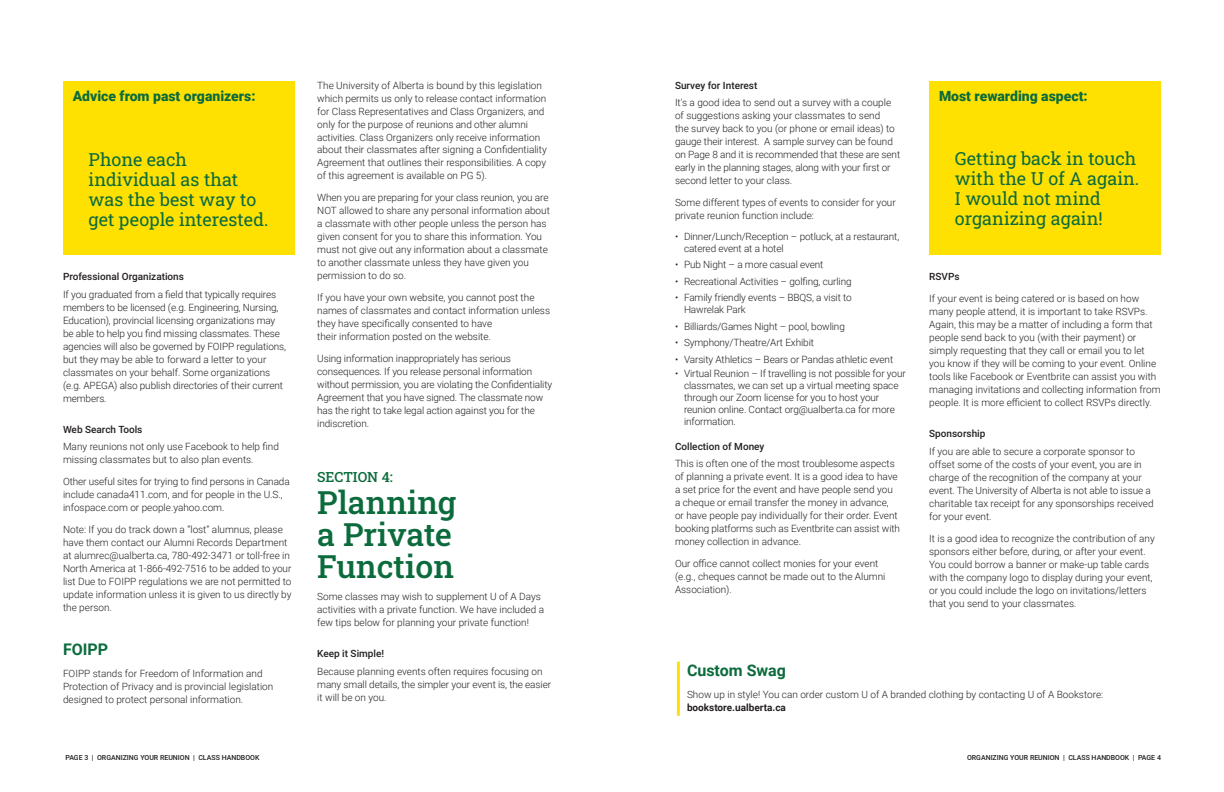
<style>
.page{position:relative;width:1224px;height:792px;background:#fff}
.page>*{position:absolute;margin:0;border:0;box-sizing:border-box;transform-origin:0 0}
.t1{font:500 32px/32px "Roboto Slab";color:#0b6b3c}
.t2{font:18px/20px "Roboto Slab";color:#0b6b3c}
.t3{font:700 16px "Roboto";color:#0b6b3c}
.t4{font:900 14px "Roboto";color:#0b6b3c}
.t5{font:500 14px "Roboto Slab";color:#0b6b3c}
.t6{font:300 10px/13px "Roboto";color:#231f20}
.t7{font:500 10px "Roboto";color:#231f20}
.t8{font:700 10px "Roboto";color:#231f20}
.t9{font:500 7px "Roboto";color:#231f20}
</style>
<div class="page">
<div style="left:929px;top:81px;width:232px;height:174px;background:#ffe101"></div>
<hr style="left:677px;top:662px;width:3px;height:54px;background:#ffe101">
<div style="left:63px;top:81px;width:232px;height:174px;background:#ffe101"></div>
<h3 class="t4" style="left:73px;top:86px;width:184px">Advice from past organizers:</h3>
<h2 class="t2" style="left:89px;top:149px;width:181px">Phone each individual as that was the best way to get people interested.</h2>
<p class="t7" style="left:63px;top:270px;width:123px">Professional Organizations</p>
<p class="t6" style="left:63px;top:287px;width:225px">If you graduated from a field that typically requires members to be licensed (e.g. Engineering, Nursing, Education), provincial licensing organizations may be able to help you find missing classmates. These agencies will also be governed by FOIPP regulations, but they may be able to forward a letter to your classmates on your behalf. Some organizations (e.g. APEGA) also publish directories of their current members.</p>
<p class="t7" style="left:63px;top:422px;width:81px">Web Search Tools</p>
<p class="t6" style="left:63px;top:440px;width:217px">Many reunions not only use Facebook to help find missing classmates but to also plan events.</p>
<p class="t6" style="left:63px;top:475px;width:228px">Other useful sites for trying to find persons in Canada include canada411.com, and for people in the U.S., infospace.com or people.yahoo.com.</p>
<p class="t6" style="left:63px;top:523px;width:230px">Note: If you do track down a “lost” alumnus, please have them contact our Alumni Records Department at alumrec@ualberta.ca, 780-492-3471 or toll-free in North America at 1-866-492-7516 to be added to your list Due to FOIPP regulations we are not permitted to update information unless it is given to us directly by the person.</p>
<h3 class="t3" style="left:63px;top:638px;width:47px">FOIPP</h3>
<p class="t6" style="left:63px;top:667px;width:212px">FOIPP stands for Freedom of Information and<br>Protection of Privacy and is provincial legislation designed to protect personal information.</p>
<p class="t6" style="left:317px;top:78px;width:231px">The University of Alberta is bound by this legislation which permits us only to release contact information for Class Representatives and Class Organizers, and only for the purpose of reunions and other alumni activities. Class Organizers only receive information about their classmates after signing a Confidentiality Agreement that outlines their responsibilities. A copy of this agreement is available on PG 5).</p>
<p class="t6" style="left:317px;top:191px;width:234px">When you are preparing for your class reunion, you are NOT allowed to share any personal information about a classmate with other people unless the person has given consent for you to share this information. You must not give out any information about a classmate to another classmate unless they have given you permission to do so.</p>
<p class="t6" style="left:317px;top:291px;width:234px">If you have your own website, you cannot post the names of classmates and contact information unless they have specifically consented to have<br>their information posted on the website.</p>
<p class="t6" style="left:317px;top:352px;width:236px">Using information inappropriately has serious consequences. If you release personal information without permission, you are violating the Confidentiality Agreement that you have signed. The classmate now has the right to take legal action against you for the indiscretion.</p>
<h3 class="t5" style="left:317px;top:467px;width:77px">SECTION 4:</h3>
<h1 class="t1" style="left:317px;top:486px;width:141px">Planning a Private<br>Function</h1>
<p class="t6" style="left:317px;top:590px;width:228px">Some classes may wish to supplement U of A Days activities with a private function. We have included a few tips below for planning your private function!</p>
<p class="t7" style="left:317px;top:646px;width:68px">Keep it Simple!</p>
<p class="t6" style="left:317px;top:664px;width:235px">Because planning events often requires focusing on many small details, the simpler your event is, the easier it will be on you.</p>
<p class="t7" style="left:675px;top:78px;width:84px">Survey for Interest</p>
<p class="t6" style="left:675px;top:96px;width:227px">It’s a good idea to send out a survey with a couple of suggestions asking your classmates to send<br>the survey back to you (or phone or email ideas) to gauge their interest. A sample survey can be found on Page 8 and it is recommended that these are sent early in the planning stages, along with your first or second letter to your class.</p>
<p class="t6" style="left:675px;top:196px;width:222px">Some different types of events to consider for your private reunion function include:</p>
<p class="t6" style="left:684px;top:230px;width:217px;line-height:12px;text-indent:-9px">• Dinner/Lunch/Reception – potluck, at a restaurant, catered event at a hotel</p>
<p class="t6" style="left:675px;top:258px;width:150px">• Pub Night – a more casual event</p>
<p class="t6" style="left:675px;top:275px;width:178px">• Recreational Activities – golfing, curling</p>
<p class="t6" style="left:684px;top:292px;width:169px;line-height:12px;text-indent:-9px">• Family friendly events – BBQS, a visit to<br>Hawrelak Park</p>
<p class="t6" style="left:675px;top:320px;width:171px">• Billiards/Games Night – pool, bowling</p>
<p class="t6" style="left:675px;top:336px;width:141px">• Symphony/Theatre/Art Exhibit</p>
<p class="t6" style="left:675px;top:353px;width:220px">• Varsity Athletics – Bears or Pandas athletic event</p>
<p class="t6" style="left:684px;top:367px;width:223px;line-height:12px;text-indent:-9px">• Virtual Reunion – If travelling is not possible for your classmates, we can set up a virtual meeting space through our Zoom license for you to host your reunion online. Contact org@ualberta.ca for more information.</p>
<p class="t7" style="left:675px;top:439px;width:91px">Collection of Money</p>
<p class="t6" style="left:675px;top:457px;width:227px">This is often one of the most troublesome aspects of planning a private event. It is a good idea to have a set price for the event and have people send you a cheque or email transfer the money in advance, or have people pay individually for their order. Event booking platforms such as Eventbrite can assist with money collection in advance.</p>
<p class="t6" style="left:675px;top:557px;width:212px">Our office cannot collect monies for your event (e.g., cheques cannot be made out to the Alumni<br>Association).</p>
<h3 class="t4" style="left:939px;top:86px;width:150px">Most rewarding aspect:</h3>
<h2 class="t2" style="left:955px;top:148px;width:186px">Getting back in touch with the U of A again.<br>I would not mind organizing again!</h2>
<p class="t7" style="left:929px;top:270px;width:32px">RSVPs</p>
<p class="t6" style="left:929px;top:292px;width:233px">If your event is being catered or is based on how many people attend, it is important to take RSVPs.<br>Again, this may be a matter of including a form that people send back to you (with their payment) or simply requesting that they call or email you to let you know if they will be coming to your event. Online tools like Facebook or Eventbrite can assist you with managing invitations and collecting information from people. It is more efficient to collect RSVPs directly.</p>
<p class="t7" style="left:929px;top:427px;width:58px">Sponsorship</p>
<p class="t6" style="left:929px;top:444px;width:226px">If you are able to secure a corporate sponsor to offset some of the costs of your event, you are in charge of the recognition of the company at your event. The University of Alberta is not able to issue a charitable tax receipt for any sponsorships received for your event.</p>
<p class="t6" style="left:929px;top:531px;width:227px">It is a good idea to recognize the contribution of any sponsors either before, during, or after your event.<br>You could borrow a banner or make-up table cards with the company logo to display during your event, or you could include the logo on invitations/letters that you send to your classmates.</p>
<h3 class="t3" style="left:687px;top:659px;width:101px">Custom Swag</h3>
<p class="t6" style="left:687px;top:687px;width:418px">Show up in style! You can order custom U of A branded clothing by contacting U of A Bookstore:</p>
<p class="t8" style="left:687px;top:700px;width:100px">bookstore.ualberta.ca</p>
<p class="t9" style="left:66px;top:752px;width:195px">PAGE 3 | ORGANIZING YOUR REUNION | CLASS HANDBOOK</p>
<p class="t9" style="left:967px;top:752px;width:195px">ORGANIZING YOUR REUNION | CLASS HANDBOOK | PAGE 4</p>
</div>
